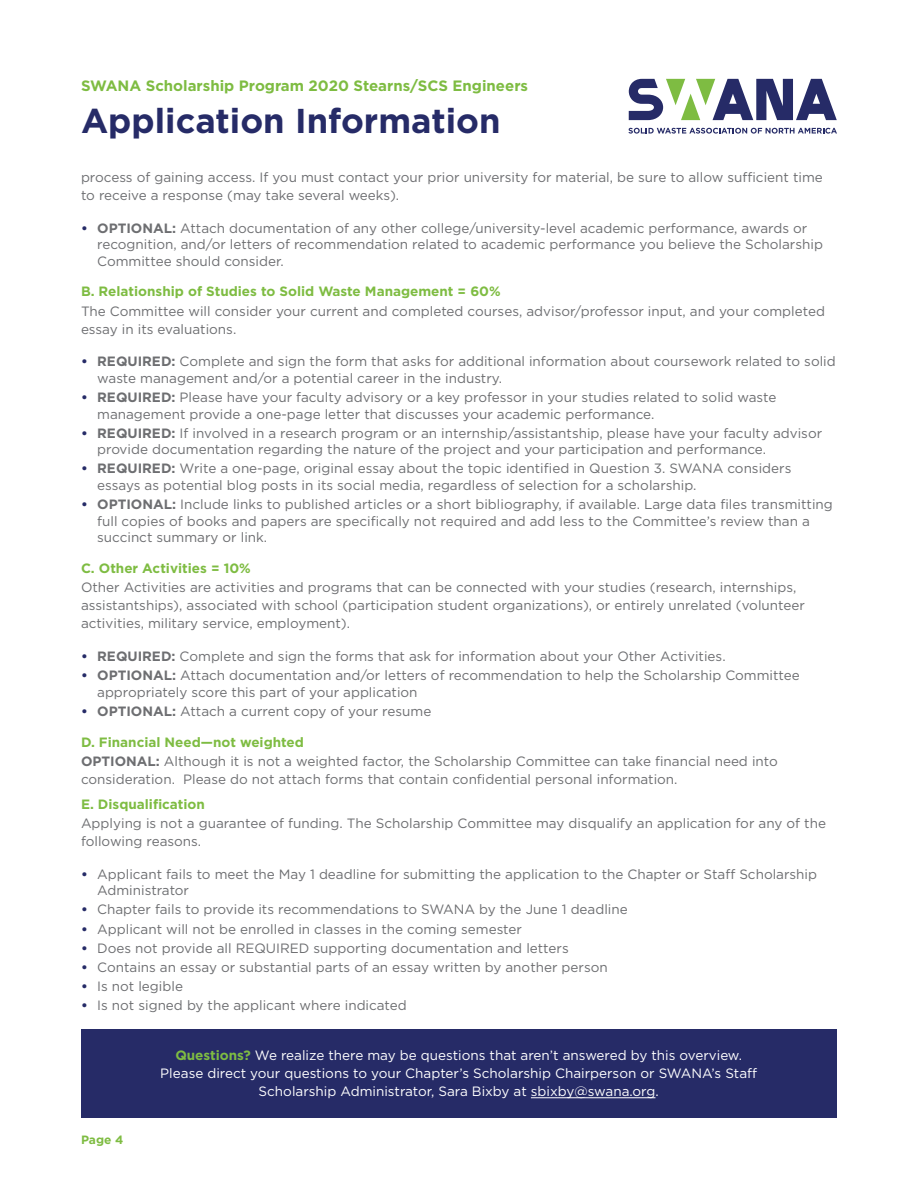
<style>
.page{position:relative;width:918px;height:1188px;background:#fff}
.page>*{position:absolute;margin:0;border:0;box-sizing:border-box;transform-origin:0 0}
.t1{font:700 34.5px "Gotham";color:#262b67}
.t2{font:700 15px "Gotham";color:#7ebc42}
.t3{font:13.5px/16.5px "Gotham";color:#6d6e71}
.t4{font:13.5px/18px "Gotham";color:#fff;text-align:center}
.t5{font:700 13.5px "Gotham";color:#7ebc42}
.t6{font:700 12px "Gotham";color:#7ebc42}
.s1{font-weight:700;color:#262b67}
.s2{font-weight:700}
.s3{font-weight:700;color:#7ebc42}
</style>
<div class="page">
<div style="left:81px;top:1029px;width:756px;height:89px;background:#262b67"></div>
<svg style="left:629px;top:79px;width:208px;height:41px"></svg>
<svg style="left:628px;top:128px;width:209px;height:6px"></svg>
<hr style="left:531px;top:1098px;width:124px;height:1px;background:#fff">
<p class="t2" style="left:81px;top:77px;width:449px">SWANA Scholarship Program 2020 Stearns/SCS Engineers</p>
<h1 class="t1" style="left:81px;top:101px;width:421px">Application Information</h1>
<p class="t3" style="left:81px;top:168px;width:743px;line-height:18px">process of gaining access. If you must contact your prior university for material, be sure to allow sufficient time to receive a response (may take several weeks).</p>
<p class="t3" style="left:97px;top:219px;width:727px;text-indent:-16px"><span class="s1">•</span> <span class="s2">OPTIONAL:</span> Attach documentation of any other college/university-level academic performance, awards or recognition, and/or letters of recommendation related to academic performance you believe the Scholarship<br>Committee should consider.</p>
<p class="t5" style="left:81px;top:284px;width:421px">B. Relationship of Studies to Solid Waste Management = 60%</p>
<p class="t3" style="left:81px;top:302px;width:745px;line-height:18px">The Committee will consider your current and completed courses, advisor/professor input, and your completed essay in its evaluations.</p>
<p class="t3" style="left:97px;top:353px;width:740px;text-indent:-16px"><span class="s1">•</span> <span class="s2">REQUIRED:</span> Complete and sign the form that asks for additional information about coursework related to solid waste management and/or a potential career in the industry.</p>
<p class="t3" style="left:97px;top:389px;width:681px;text-indent:-16px"><span class="s1">•</span> <span class="s2">REQUIRED:</span> Please have your faculty advisory or a key professor in your studies related to solid waste management provide a one-page letter that discusses your academic performance.</p>
<p class="t3" style="left:97px;top:425px;width:727px;text-indent:-16px"><span class="s1">•</span> <span class="s2">REQUIRED:</span> If involved in a research program or an internship/assistantship, please have your faculty advisor provide documentation regarding the nature of the project and your participation and performance.</p>
<p class="t3" style="left:97px;top:460px;width:696px;text-indent:-16px"><span class="s1">•</span> <span class="s2">REQUIRED:</span> Write a one-page, original essay about the topic identified in Question 3. SWANA considers essays as potential blog posts in its social media, regardless of selection for a scholarship.</p>
<p class="t3" style="left:97px;top:496px;width:737px;text-indent:-16px"><span class="s1">•</span> <span class="s2">OPTIONAL:</span> Include links to published articles or a short bibliography, if available. Large data files transmitting full copies of books and papers are specifically not required and add less to the Committee’s review than a succinct summary or link.</p>
<p class="t5" style="left:81px;top:560px;width:171px">C. Other Activities = 10%</p>
<p class="t3" style="left:81px;top:578px;width:725px;line-height:18px">Other Activities are activities and programs that can be connected with your studies (research, internships, assistantships), associated with school (participation student organizations), or entirely unrelated (volunteer activities, military service, employment).</p>
<p class="t3" style="left:81px;top:648px;width:646px"><span class="s1">•</span> <span class="s2">REQUIRED:</span> Complete and sign the forms that ask for information about your Other Activities.</p>
<p class="t3" style="left:97px;top:667px;width:704px;text-indent:-16px"><span class="s1">•</span> <span class="s2">OPTIONAL:</span> Attach documentation and/or letters of recommendation to help the Scholarship Committee appropriately score this part of your application</p>
<p class="t3" style="left:81px;top:703px;width:352px"><span class="s1">•</span> <span class="s2">OPTIONAL:</span> Attach a current copy of your resume</p>
<p class="t3" style="left:81px;top:732px;width:698px;line-height:19.4px"><span class="s3">D. Financial Need—not weighted<br></span><span class="s2">OPTIONAL:</span> Although it is not a weighted factor, the Scholarship Committee can take financial need into</p>
<p class="t3" style="left:81px;top:771px;width:598px">consideration. Please do not attach forms that contain confidential personal information.</p>
<p class="t5" style="left:81px;top:796px;width:125px">E. Disqualification</p>
<p class="t3" style="left:81px;top:814px;width:746px;line-height:18px">Applying is not a guarantee of funding. The Scholarship Committee may disqualify an application for any of the following reasons.</p>
<p class="t3" style="left:97px;top:865px;width:721px;text-indent:-16px"><span class="s1">•</span> Applicant fails to meet the May 1 deadline for submitting the application to the Chapter or Staff Scholarship<br>Administrator</p>
<p class="t3" style="left:81px;top:901px;width:548px"><span class="s1">•</span> Chapter fails to provide its recommendations to SWANA by the June 1 deadline</p>
<p class="t3" style="left:81px;top:920px;width:443px"><span class="s1">•</span> Applicant will not be enrolled in classes in the coming semester</p>
<p class="t3" style="left:81px;top:940px;width:489px"><span class="s1">•</span> Does not provide all REQUIRED supporting documentation and letters</p>
<p class="t3" style="left:81px;top:959px;width:528px"><span class="s1">•</span> Contains an essay or substantial parts of an essay written by another person</p>
<p class="t3" style="left:81px;top:978px;width:104px"><span class="s1">•</span> Is not legible</p>
<p class="t3" style="left:81px;top:997px;width:327px"><span class="s1">•</span> Is not signed by the applicant where indicated</p>
<p class="t6" style="left:81px;top:1133px;width:44px">Page 4</p>
<p class="t4" style="left:160px;top:1046px;width:598px"><span class="s3">Questions?</span> We realize there may be questions that aren’t answered by this overview.<br>Please direct your questions to your Chapter’s Scholarship Chairperson or SWANA’s Staff<br>Scholarship Administrator, Sara Bixby at sbixby@swana.org.</p>
</div>
